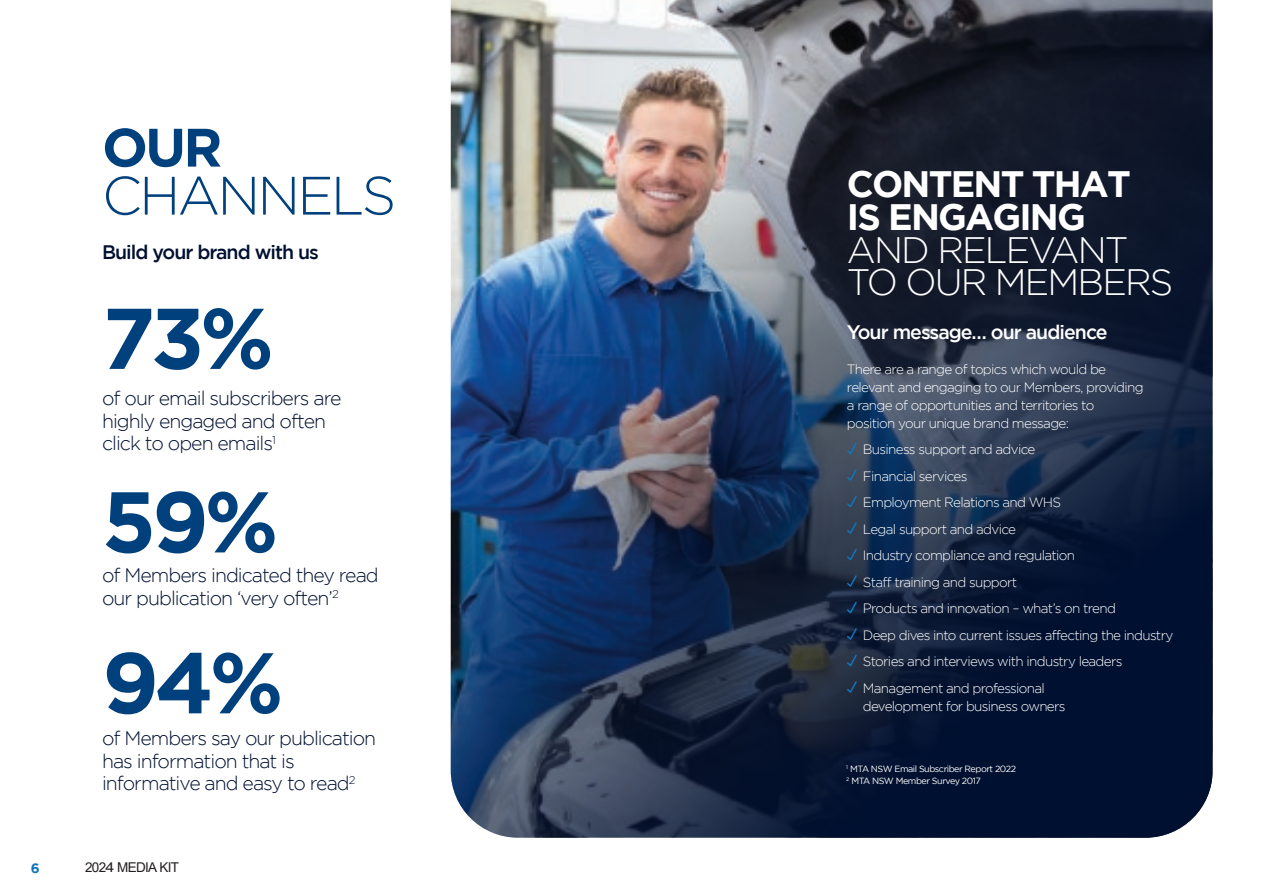
<style>
.page{position:relative;width:1263px;height:893px;background:#fff}
.page>*{position:absolute;margin:0;border:0;box-sizing:border-box;transform-origin:0 0}
.t1{font:700 85.95px "Gotham";color:#00407c}
.t2{font:300 54px "Gotham";letter-spacing:-.05em;color:#00407c}
.t3{font:700 54px "Gotham";color:#00407c}
.t4{font:300 36.75px/32.7px "Gotham";letter-spacing:-.05em;color:#fff}
.t5{font:700 36.75px/32.7px "Gotham";letter-spacing:-.05em;color:#fff}
.t6{font:300 19.5px/22.5px "Gotham";letter-spacing:-.05em;color:#001030}
.t7{font:500 19.5px "Gotham";letter-spacing:-.05em;color:#fff}
.t8{font:500 19.5px "Gotham";letter-spacing:-.05em;color:#001030}
.t9{font:300 13.5px/26.5px "Gotham";letter-spacing:-.05em;color:#fff}
.t10{font:13.5px "Arial";letter-spacing:-.05em;color:#231f20}
.t11{font:700 13.5px "Gotham";color:#1074bc}
.t12{font:9px/12px "Gotham";letter-spacing:-.05em;color:#fff}
</style>
<div class="page">
<img style="left:451px;top:0;width:761px;height:838px">
<svg style="left:845px;top:441px;width:13px;height:15px"></svg>
<svg style="left:845px;top:468px;width:13px;height:14px"></svg>
<svg style="left:845px;top:494px;width:13px;height:15px"></svg>
<svg style="left:845px;top:521px;width:13px;height:15px"></svg>
<svg style="left:845px;top:547px;width:13px;height:15px"></svg>
<svg style="left:845px;top:574px;width:13px;height:15px"></svg>
<svg style="left:845px;top:600px;width:13px;height:15px"></svg>
<svg style="left:845px;top:627px;width:13px;height:15px"></svg>
<svg style="left:845px;top:653px;width:13px;height:15px"></svg>
<svg style="left:845px;top:680px;width:13px;height:15px"></svg>
<h2 class="t3" style="left:102px;top:116px;width:122px">OUR</h2>
<h2 class="t2" style="left:102px;top:166px;width:296px">CHANNELS</h2>
<h3 class="t8" style="left:102px;top:241px;width:218px">Build your brand with us</h3>
<h1 class="t1" style="left:102px;top:289px;width:173px">73%</h1>
<h3 class="t6" style="left:102px;top:387px;width:241px">of our email subscribers are highly engaged and often click to open emails<sup>1</sup></h3>
<h1 class="t1" style="left:102px;top:472px;width:178px">59%</h1>
<h3 class="t6" style="left:102px;top:564px;width:278px">of Members indicated they read our publication ‘very often’<sup>2</sup></h3>
<h1 class="t1" style="left:102px;top:633px;width:183px">94%</h1>
<h3 class="t6" style="left:102px;top:727px;width:276px">of Members say our publication has information that is informative and easy to read<sup>2</sup></h3>
<p class="t11" style="left:31px;top:860px;width:10px">6</p>
<p class="t10" style="left:85px;top:858px;width:96px">2024 MEDIA KIT</p>
<h3 class="t5" style="left:847px;top:167px;width:285px">CONTENT THAT<br>IS ENGAGING</h3>
<h3 class="t4" style="left:847px;top:233px;width:328px">AND RELEVANT<br>TO OUR MEMBERS</h3>
<h3 class="t7" style="left:847px;top:321px;width:262px">Your message… our audience</h3>
<p class="t9" style="left:847px;top:360px;width:298px;line-height:18px">There are a range of topics which would be relevant and engaging to our Members, providing a range of opportunities and territories to position your unique brand message:</p>
<p class="t9" style="left:863px;top:436px;width:312px">Business support and advice<br>Financial services<br>Employment Relations and WHS<br>Legal support and advice<br>Industry compliance and regulation<br>Staff training and support<br>Products and innovation – what’s on trend<br>Deep dives into current issues affecting the industry Stories and interviews with industry leaders Management and professional</p>
<p class="t9" style="left:863px;top:693px;width:204px">development for business owners</p>
<p class="t12" style="left:846px;top:763px;width:171px"><sup>1</sup> MTA NSW Email Subscriber Report 2022<br><sup>2</sup> MTA NSW Member Survey 2017</p>
</div>
